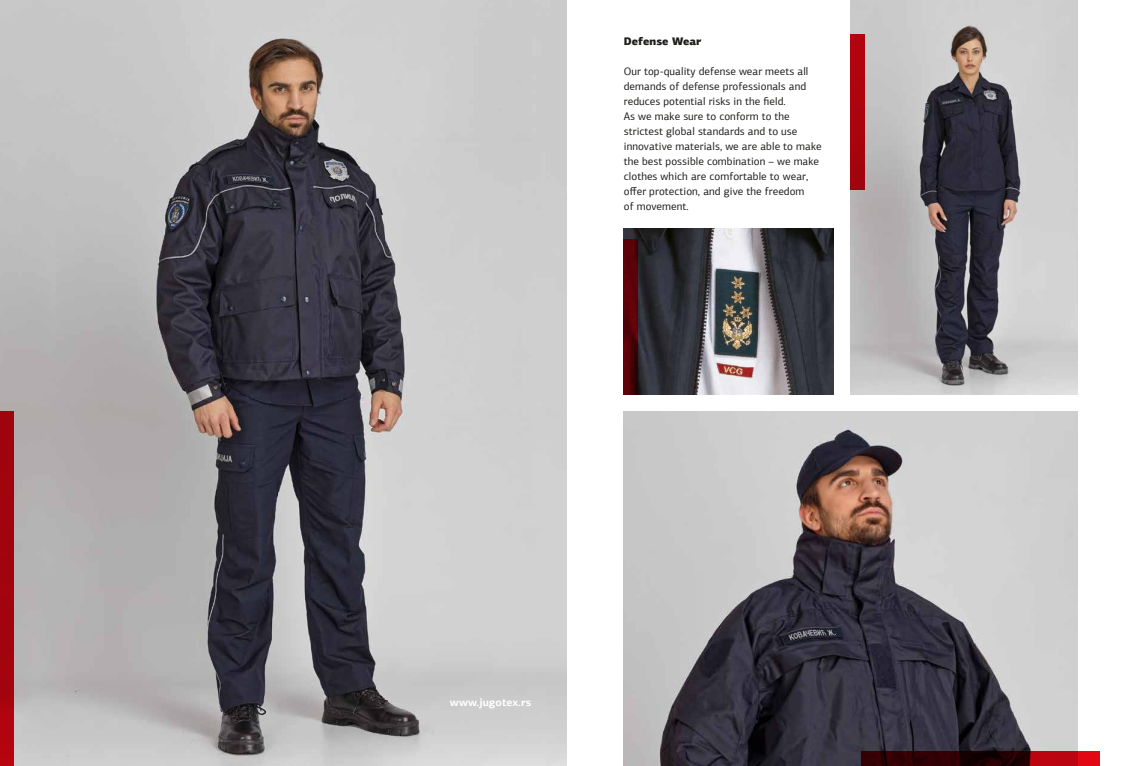
<style>
.page{position:relative;width:1134px;height:766px;background:#fff}
.page>*{position:absolute;margin:0;border:0;box-sizing:border-box;transform-origin:0 0}
.t1{font:11px/15px "PF Agora Sans Pro";letter-spacing:.005em;color:#1d1d1b}
.t2{font:700 11px "PF Agora Sans Pro";letter-spacing:.005em;color:#fff}
.t3{font:900 11px "PF Agora Sans Pro";letter-spacing:.005em;color:#1d1d1b}
</style>
<div class="page">
<img style="left:0;top:0;width:567px;height:765px">
<img style="left:624px;top:411px;width:453px;height:354px">
<img style="left:850px;top:0;width:227px;height:394px">
<svg style="left:0;top:411px;width:14px;height:354px;fill:#a2040d"></svg>
<svg style="left:862px;top:751px;width:238px;height:14px"></svg>
<div style="left:850px;top:34px;width:15px;height:155px;background:#ab040e"></div>
<img style="left:624px;top:228px;width:209px;height:166px">
<svg style="left:624px;top:239px;width:14px;height:155px;fill:#5a0209"></svg>
<p class="t3" style="left:624px;top:34px;width:79px">Defense Wear</p>
<p class="t1" style="left:624px;top:64px;width:199px">Our top-quality defense wear meets all demands of defense professionals and reduces potential risks in the field.<br>As we make sure to conform to the strictest global standards and to use innovative materials, we are able to make the best possible combination – we make clothes which are comfortable to wear, offer protection, and give the freedom<br>of movement.</p>
<p class="t2" style="left:450px;top:694px;width:83px">www.jugotex.rs</p>
</div>
